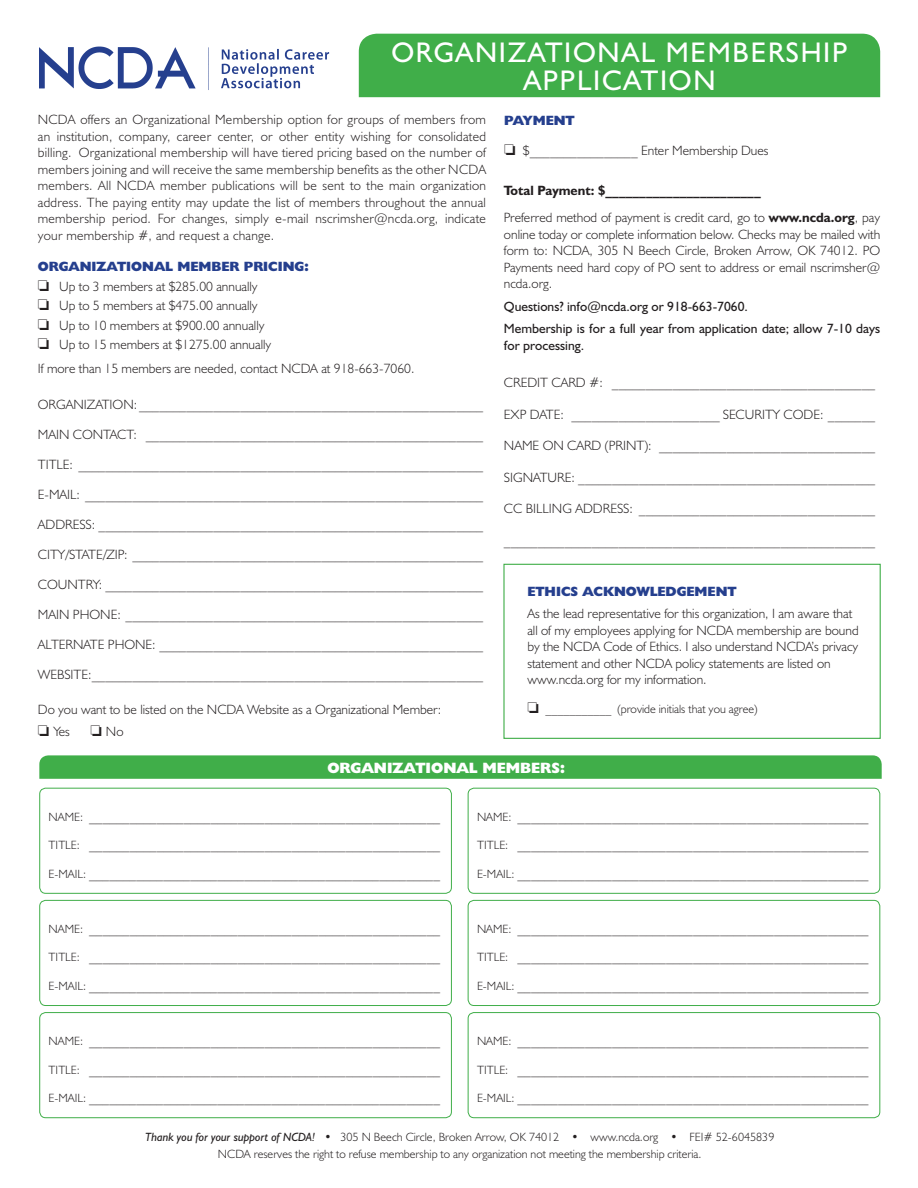
<style>
.page{position:relative;width:918px;height:1188px;background:#fff}
.page>*{position:absolute;margin:0;border:0;box-sizing:border-box;transform-origin:0 0}
.t1{font:28.5px/28.5px "Humanist 521 BT";letter-spacing:.06em;color:#fff;text-align:center}
.t2{font:800 15px "Humanist 521 BT";color:#fff}
.t3{font:300 13.5px/16.5px "Humanist 521 BT";color:#231f20;text-align:justify}
.t4{font:13.5px/22.5px "Humanist 521 BT";color:#231f20}
.t5{font:700 13.5px/27px "Humanist 521 BT";color:#231f20}
.t6{font:800 13.5px "Humanist 521 BT";color:#253f8e}
.t7{font:300 12px/16.5px "Humanist 521 BT";color:#231f20;text-align:center}
.s1{font-weight:300}
.s2{font-size:12px}
.s3{font-weight:400;font-style:italic}
</style>
<div class="page">
<div style="left:503px;top:564px;width:378px;height:175px;border:1px solid #40ae49"></div>
<div style="left:359px;top:34px;width:521px;height:63px;background:#40ae49"></div>
<img style="left:39px;top:46px;width:349px;height:52px">
<div style="left:39px;top:788px;width:413px;height:106px;border:1px solid #40ae49;border-radius:6px"></div>
<div style="left:468px;top:788px;width:412px;height:106px;border:1px solid #40ae49;border-radius:6px"></div>
<div style="left:39px;top:900px;width:413px;height:106px;border:1px solid #40ae49;border-radius:6px"></div>
<div style="left:468px;top:900px;width:412px;height:106px;border:1px solid #40ae49;border-radius:6px"></div>
<div style="left:39px;top:1012px;width:413px;height:106px;border:1px solid #40ae49;border-radius:6px"></div>
<div style="left:468px;top:1012px;width:412px;height:106px;border:1px solid #40ae49;border-radius:6px"></div>
<svg style="left:39px;top:755px;width:843px;height:24px;background:#45b04d"></svg>
<h1 class="t1" style="left:391px;top:37px;width:458px">ORGANIZATIONAL MEMBERSHIP<br>APPLICATION</h1>
<p class="t3" style="left:38px;top:111px;width:450px">NCDA offers an Organizational Membership option for groups of members from an institution, company, career center, or other entity wishing for consolidated billing. Organizational membership will have tiered pricing based on the number of members joining and will receive the same membership benefits as the other NCDA members. All NCDA member publications will be sent to the main organization address. The paying entity may update the list of members throughout the annual membership period. For changes, simply e-mail nscrimsher@ncda.org, indicate your membership #, and request a change.</p>
<p class="t6" style="left:38px;top:258px;width:273px">ORGANIZATIONAL MEMBER PRICING:</p>
<p class="t3" style="left:38px;top:278px;width:221px">□ Up to 3 members at $285.00 annually</p>
<p class="t3" style="left:38px;top:297px;width:221px">□ Up to 5 members at $475.00 annually</p>
<p class="t3" style="left:38px;top:317px;width:228px">□ Up to 10 members at $900.00 annually</p>
<p class="t3" style="left:38px;top:332px;width:378px;line-height:24px">□ Up to 15 members at $1275.00 annually<br>If more than 15 members are needed, contact NCDA at 918-663-7060.</p>
<p class="t3" style="left:38px;top:396px;width:447px">ORGANIZATION: ___________________________________________________</p>
<p class="t3" style="left:38px;top:426px;width:447px">MAIN CONTACT: __________________________________________________</p>
<p class="t3" style="left:38px;top:456px;width:447px">TITLE: ____________________________________________________________</p>
<p class="t3" style="left:38px;top:486px;width:447px">E-MAIL: ___________________________________________________________</p>
<p class="t3" style="left:38px;top:516px;width:447px">ADDRESS: _________________________________________________________</p>
<p class="t3" style="left:38px;top:546px;width:447px">CITY/STATE/ZIP: ____________________________________________________</p>
<p class="t3" style="left:38px;top:576px;width:447px">COUNTRY: ________________________________________________________</p>
<p class="t3" style="left:38px;top:606px;width:447px">MAIN PHONE: _____________________________________________________</p>
<p class="t3" style="left:38px;top:636px;width:447px">ALTERNATE PHONE: ________________________________________________</p>
<p class="t3" style="left:38px;top:666px;width:447px">WEBSITE:__________________________________________________________</p>
<p class="t3" style="left:38px;top:701px;width:405px">Do you want to be listed on the NCDA Website as a Organizational Member:</p>
<p class="t3" style="left:38px;top:723px;width:34px">□ Yes</p>
<p class="t3" style="left:90px;top:723px;width:35px">□ No</p>
<p class="t6" style="left:504px;top:112px;width:72px">PAYMENT</p>
<p class="t3" style="left:504px;top:142px;width:266px">□ $________________ Enter Membership Dues</p>
<p class="t5" style="left:504px;top:177px;width:378px">Total Payment: $_______________________<br><span class="s1">Preferred method of payment is credit card, go to</span> www.ncda.org<span class="s1">, pay</span></p>
<p class="t3" style="left:504px;top:226px;width:378px">online today or complete information below. Checks may be mailed with form to: NCDA, 305 N Beech Circle, Broken Arrow, OK 74012. PO Payments need hard copy of PO sent to address or email nscrimsher@ ncda.org.</p>
<p class="t4" style="left:504px;top:295px;width:378px">Questions? info@ncda.org or 918-663-7060.<br>Membership is for a full year from application date; allow 7-10 days</p>
<p class="t4" style="left:504px;top:334px;width:82px">for processing.</p>
<p class="t3" style="left:504px;top:374px;width:373px">CREDIT CARD #: _______________________________________</p>
<p class="t3" style="left:504px;top:406px;width:373px">EXP DATE: ______________________ SECURITY CODE: _______</p>
<p class="t3" style="left:504px;top:437px;width:373px">NAME ON CARD (PRINT): ________________________________</p>
<p class="t3" style="left:504px;top:469px;width:373px">SIGNATURE: ____________________________________________</p>
<p class="t3" style="left:504px;top:500px;width:373px">CC BILLING ADDRESS: ___________________________________</p>
<p class="t3" style="left:504px;top:532px;width:373px">_______________________________________________________</p>
<p class="t6" style="left:527px;top:583px;width:211px">ETHICS ACKNOWLEDGEMENT</p>
<p class="t3" style="left:527px;top:605px;width:333px;text-align:left">As the lead representative for this organization, I am aware that all of my employees applying for NCDA membership are bound by the NCDA Code of Ethics. I also understand NCDA’s privacy statement and other NCDA policy statements are listed on www.ncda.org for my information.</p>
<p class="t7" style="left:527px;top:700px;width:232px">□ ___________ (provide initials that you agree)</p>
<p class="t2" style="left:327px;top:759px;width:240px">ORGANIZATIONAL MEMBERS:</p>
<p class="t3" style="left:49px;top:802px;width:393px;line-height:28.5px"><span class="s2">NAME:</span> ____________________________________________________ <span class="s2">TITLE:</span> ____________________________________________________ <span class="s2">E-MAIL:</span> ____________________________________________________</p>
<p class="t3" style="left:477px;top:802px;width:393px;line-height:28.5px"><span class="s2">NAME:</span> ____________________________________________________ <span class="s2">TITLE:</span> ____________________________________________________ <span class="s2">E-MAIL:</span> ____________________________________________________</p>
<p class="t3" style="left:49px;top:914px;width:393px;line-height:28.5px"><span class="s2">NAME:</span> ____________________________________________________ <span class="s2">TITLE:</span> ____________________________________________________ <span class="s2">E-MAIL:</span> ____________________________________________________</p>
<p class="t3" style="left:477px;top:914px;width:393px;line-height:28.5px"><span class="s2">NAME:</span> ____________________________________________________ <span class="s2">TITLE:</span> ____________________________________________________ <span class="s2">E-MAIL:</span> ____________________________________________________</p>
<p class="t3" style="left:49px;top:1026px;width:393px;line-height:28.5px"><span class="s2">NAME:</span> ____________________________________________________ <span class="s2">TITLE:</span> ____________________________________________________ <span class="s2">E-MAIL:</span> ____________________________________________________</p>
<p class="t3" style="left:477px;top:1026px;width:393px;line-height:28.5px"><span class="s2">NAME:</span> ____________________________________________________ <span class="s2">TITLE:</span> ____________________________________________________ <span class="s2">E-MAIL:</span> ____________________________________________________</p>
<p class="t7" style="left:145px;top:1129px;width:631px"><span class="s3">Thank you for your support of NCDA! •</span> 305 N Beech Circle, Broken Arrow, OK 74012 • www.ncda.org • FEI# 52-6045839<br>NCDA reserves the right to refuse membership to any organization not meeting the membership criteria.</p>
</div>
